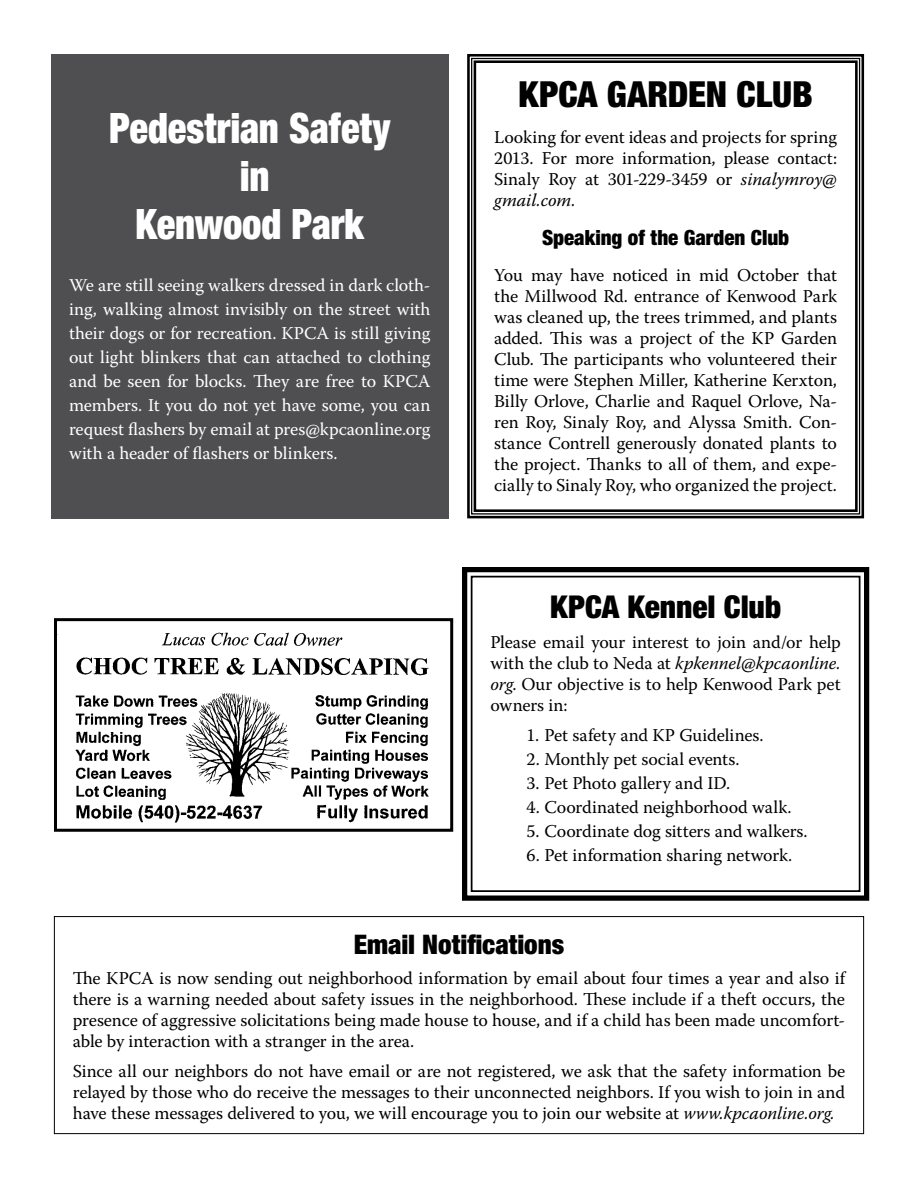
<style>
.page{position:relative;width:918px;height:1188px;background:#fff}
.page>*{position:absolute;margin:0;border:0;box-sizing:border-box;transform-origin:0 0}
.t1{font:900 condensed 42px/48px "Helvetica Neue LT Std";letter-spacing:-.005em;color:#fff;text-align:center;scale:.92 1}
.t2{font:900 condensed 36px "Helvetica Neue LT Std";letter-spacing:-.005em;color:#000}
.t3{font:900 condensed 31.5px "Helvetica Neue LT Std";letter-spacing:-.005em;color:#000}
.t4{font:900 condensed 27px "Helvetica Neue LT Std";color:#000}
.t5{font:900 condensed 21px "Helvetica Neue LT Std";letter-spacing:-.005em;color:#000}
.t6{font:18px/21px "Warnock Pro";letter-spacing:-.005em;color:#000;text-align:justify}
.t7{font:18px/24px "Warnock Pro";letter-spacing:-.01em;color:#fff;text-align:justify}
.s1{font-style:italic}
</style>
<div class="page">
<svg style="left:467px;top:54px;width:398px;height:465px"></svg>
<div style="left:474px;top:60px;width:384px;height:452px;border:3px solid #000"></div>
<div style="left:54px;top:916px;width:810px;height:218px;border:1px solid #000"></div>
<svg style="left:462px;top:567px;width:408px;height:334px"></svg>
<div style="left:471px;top:576px;width:390px;height:316px;border:2px solid #000"></div>
<img style="left:75px;top:632px;width:354px;height:191px">
<div style="left:54px;top:618px;width:399px;height:214px;border:3px solid #000"></div>
<div style="left:51px;top:54px;width:397px;height:464px;background:#4f4f51"></div>
<h1 class="t1" style="left:109px;top:103px;width:307px">Pedestrian Safety in<br>Kenwood Park</h1>
<p class="t7" style="left:69px;top:273px;width:363px">We are still seeing walkers dressed in dark cloth&shy;ing, walking almost invisibly on the street with their dogs or for recreation. KPCA is still giving out light blinkers that can attached to clothing and be seen for blocks. They are free to KPCA members. It you do not yet have some, you can request flashers by email at pres@kpcaonline.org with a header of flashers or blinkers.</p>
<h2 class="t2" style="left:519px;top:72px;width:296px">KPCA GARDEN CLUB</h2>
<p class="t6" style="left:494px;top:126px;width:344px">Looking for event ideas and projects for spring 2013. For more information, please contact:<br>Sinaly Roy at 301-229-3459 or <span class="s1">sinalymroy@ gmail.com.</span></p>
<p class="t5" style="left:542px;top:225px;width:249px">Speaking of the Garden Club</p>
<p class="t6" style="left:494px;top:265px;width:344px">You may have noticed in mid October that the Millwood Rd. entrance of Kenwood Park was cleaned up, the trees trimmed, and plants added. This was a project of the KP Garden Club. The participants who volunteered their time were Stephen Miller, Katherine Kerxton, Billy Orlove, Charlie and Raquel Orlove, Na&shy;ren Roy, Sinaly Roy, and Alyssa Smith. Con&shy;stance Contrell generously donated plants to the project. Thanks to all of them, and expe&shy;cially to Sinaly Roy, who organized the project.</p>
<h3 class="t3" style="left:550px;top:587px;width:233px">KPCA Kennel Club</h3>
<p class="t6" style="left:490px;top:631px;width:352px">Please email your interest to join and/or help with the club to Neda at <span class="s1">kpkennel@kpcaonline. org</span>. Our objective is to help Kenwood Park pet owners in:</p>
<p class="t6" style="left:526px;top:724px;width:239px">1. Pet safety and KP Guidelines.</p>
<p class="t6" style="left:526px;top:748px;width:215px">2. Monthly pet social events.</p>
<p class="t6" style="left:526px;top:772px;width:205px">3. Pet Photo gallery and ID.</p>
<p class="t6" style="left:526px;top:796px;width:267px">4. Coordinated neighborhood walk.</p>
<p class="t6" style="left:526px;top:820px;width:283px">5. Coordinate dog sitters and walkers.</p>
<p class="t6" style="left:526px;top:844px;width:267px">6. Pet information sharing network.</p>
<h3 class="t4" style="left:354px;top:928px;width:212px">Email Notifications</h3>
<p class="t6" style="left:73px;top:968px;width:774px">The KPCA is now sending out neighborhood information by email about four times a year and also if there is a warning needed about safety issues in the neighborhood. These include if a theft occurs, the presence of aggressive solicitations being made house to house, and if a child has been made uncomfort&shy;able by interaction with a stranger in the area.</p>
<p class="t6" style="left:73px;top:1061px;width:774px">Since all our neighbors do not have email or are not registered, we ask that the safety information be relayed by those who do receive the messages to their unconnected neighbors. If you wish to join in and have these messages delivered to you, we will encourage you to join our website at <span class="s1">www.kpcaonline.org.</span></p>
</div>
